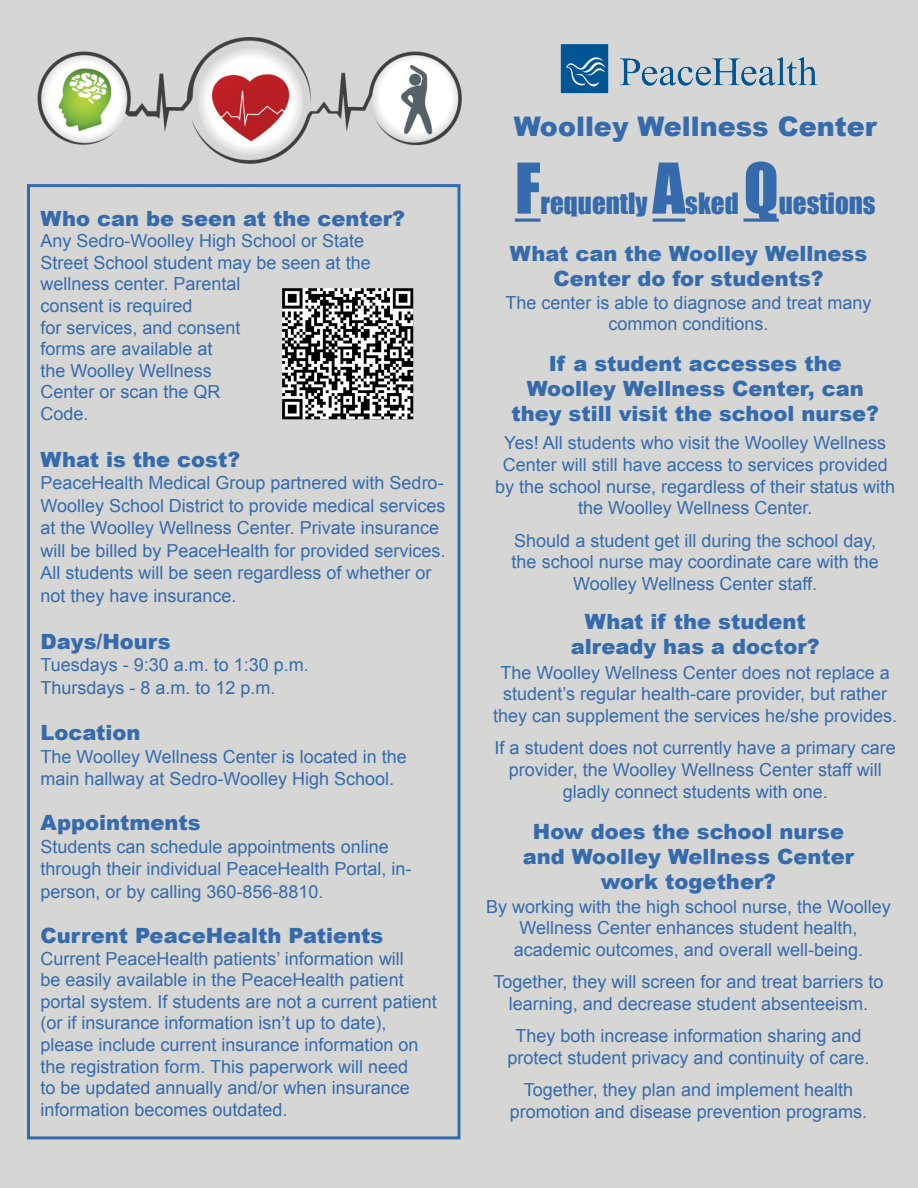
<style>
.page{position:relative;width:918px;height:1188px;background:#d6d6d5}
.page>*{position:absolute;margin:0;border:0;box-sizing:border-box;transform-origin:0 0}
.t1{font:64.65px "Impact";color:#356bad}
.t2{font:900 27px "Arial";color:#356bad}
.t3{font:27px "Impact";color:#356bad}
.t4{font:900 21px/25.2px "Arial";color:#356bad;text-align:center}
.t5{font:18px/21.6px "Arial";color:#356bad;text-align:center}
</style>
<div class="page">
<img style="left:37px;top:37px;width:425px;height:169px">
<hr style="left:515px;top:219px;width:26px;height:3px;background:#356bad">
<hr style="left:653px;top:219px;width:32px;height:3px;background:#356bad">
<hr style="left:744px;top:219px;width:35px;height:3px;background:#356bad">
<img style="left:560px;top:44px;width:258px;height:50px">
<div style="left:27px;top:184px;width:433px;height:955px;border:3px solid #356bad"></div>
<img style="left:282px;top:288px;width:132px;height:132px">
<p class="t4" style="left:40px;top:205px;width:366px">Who can be seen at the center?</p>
<p class="t5" style="left:40px;top:230px;width:325px">Any Sedro-Woolley High School or State</p>
<p class="t5" style="left:40px;top:252px;width:332px">Street School student may be seen at the</p>
<p class="t5" style="left:40px;top:274px;width:202px;text-align:left">wellness center. Parental consent is required</p>
<p class="t5" style="left:40px;top:317px;width:202px;text-align:left">for services, and consent forms are available at</p>
<p class="t5" style="left:40px;top:360px;width:182px;text-align:left">the Woolley Wellness<br>Center or scan the QR<br>Code.</p>
<p class="t4" style="left:40px;top:446px;width:201px">What is the cost?</p>
<p class="t5" style="left:40px;top:472px;width:406px;line-height:22.5px;text-align:left">PeaceHealth Medical Group partnered with Sedro-Woolley School District to provide medical services at the Woolley Wellness Center. Private insurance will be billed by PeaceHealth for provided services.<br>All students will be seen regardless of whether or not they have insurance.</p>
<p class="t4" style="left:40px;top:628px;width:132px">Days/Hours</p>
<p class="t5" style="left:40px;top:654px;width:270px">Tuesdays - 9:30 a.m. to 1:30 p.m.</p>
<p class="t5" style="left:40px;top:677px;width:237px">Thursdays - 8 a.m. to 12 p.m.</p>
<p class="t4" style="left:40px;top:720px;width:101px">Location</p>
<p class="t5" style="left:40px;top:746px;width:368px;line-height:22.5px;text-align:left">The Woolley Wellness Center is located in the main hallway at Sedro-Woolley High School.</p>
<p class="t4" style="left:40px;top:810px;width:162px">Appointments</p>
<p class="t5" style="left:40px;top:836px;width:373px;line-height:22.5px;text-align:left">Students can schedule appointments online through their individual PeaceHealth Portal, in&shy;person, or by calling 360-856-8810.</p>
<p class="t4" style="left:40px;top:922px;width:344px">Current PeaceHealth Patients</p>
<p class="t5" style="left:40px;top:948px;width:398px;text-align:left">Current PeaceHealth patients’ information will<br>be easily available in the PeaceHealth patient portal system. If students are not a current patient (or if insurance information isn’t up to date), please include current insurance information on the registration form. This paperwork will need<br>to be updated annually and/or when insurance information becomes outdated.</p>
<p class="t2" style="left:514px;top:107px;width:365px">Woolley Wellness Center</p>
<p class="t1" style="left:515px;top:138px;width:27px">F</p>
<p class="t1" style="left:744px;top:138px;width:37px">Q</p>
<p class="t1" style="left:653px;top:138px;width:34px">A</p>
<p class="t3" style="left:541px;top:182px;width:109px">requently</p>
<p class="t3" style="left:685px;top:182px;width:55px">sked</p>
<p class="t3" style="left:779px;top:182px;width:98px">uestions</p>
<p class="t4" style="left:510px;top:240px;width:359px">What can the Woolley Wellness<br>Center do for students?</p>
<p class="t5" style="left:505px;top:292px;width:368px">The center is able to diagnose and treat many common conditions.</p>
<p class="t4" style="left:549px;top:350px;width:294px">If a student accesses the</p>
<p class="t4" style="left:527px;top:375px;width:338px">Woolley Wellness Center, can</p>
<p class="t4" style="left:511px;top:401px;width:369px">they still visit the school nurse?</p>
<p class="t5" style="left:495px;top:432px;width:402px">Yes! All students who visit the Woolley Wellness Center will still have access to services provided by the school nurse, regardless of their status with the Woolley Wellness Center.</p>
<p class="t5" style="left:512px;top:530px;width:369px">Should a student get ill during the school day, the school nurse may coordinate care with the<br>Woolley Wellness Center staff.</p>
<p class="t4" style="left:585px;top:608px;width:222px">What if the student</p>
<p class="t4" style="left:571px;top:634px;width:250px">already has a doctor?</p>
<p class="t5" style="left:493px;top:662px;width:406px">The Woolley Wellness Center does not replace a student’s regular health-care provider, but rather they can supplement the services he/she provides.</p>
<p class="t5" style="left:495px;top:737px;width:403px">If a student does not currently have a primary care provider, the Woolley Wellness Center staff will gladly connect students with one.</p>
<p class="t4" style="left:533px;top:818px;width:313px">How does the school nurse</p>
<p class="t4" style="left:523px;top:843px;width:333px">and Woolley Wellness Center</p>
<p class="t4" style="left:601px;top:868px;width:177px">work together?</p>
<p class="t5" style="left:486px;top:896px;width:406px">By working with the high school nurse, the Woolley<br>Wellness Center enhances student health, academic outcomes, and overall well-being.</p>
<p class="t5" style="left:493px;top:972px;width:392px">Together, they will screen for and treat barriers to learning, and decrease student absenteeism.</p>
<p class="t5" style="left:507px;top:1026px;width:364px">They both increase information sharing and protect student privacy and continuity of care.</p>
<p class="t5" style="left:510px;top:1080px;width:359px">Together, they plan and implement health promotion and disease prevention programs.</p>
</div>
